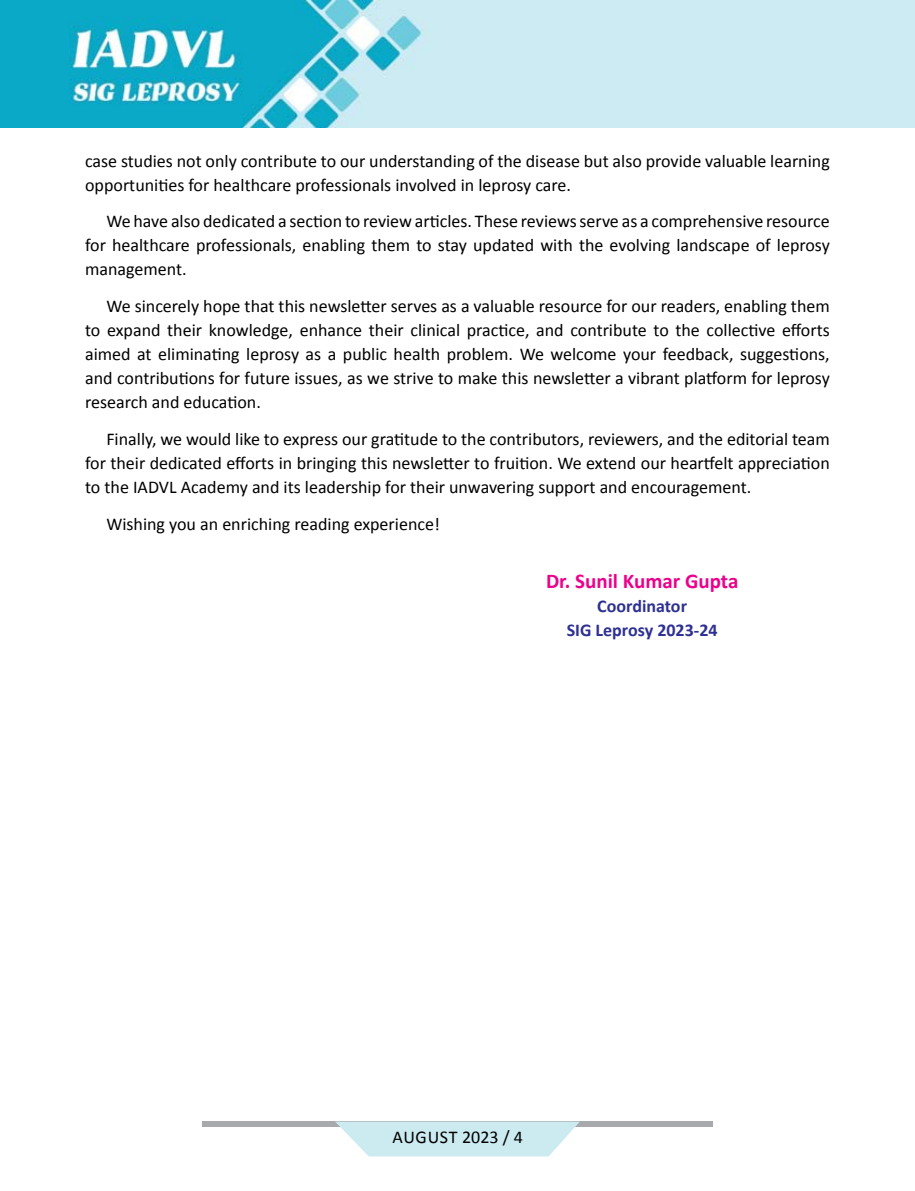
<style>
.page{position:relative;width:915px;height:1191px;background:#fff}
.page>*{position:absolute;margin:0;border:0;box-sizing:border-box;transform-origin:0 0}
.t1{font:700 21px "Calibri";color:#ec008c}
.t2{font:18px/24px "Calibri";color:#000;text-align:justify}
.t3{font:700 18px/24px "Calibri";color:#2e3192;text-align:center}
.t4{font:18px "Calibri";letter-spacing:.03em;color:#000}
</style>
<div class="page">
<div style="left:202px;top:1121px;width:510px;height:6px;background:#a7a9ac"></div>
<svg style="left:335px;top:1121px;width:244px;height:35px"></svg>
<img style="left:0;top:0;width:914px;height:127px">
<p class="t2" style="left:85px;top:149px;width:746px">case studies not only contribute to our understanding of the disease but also provide valuable learning opportunities for healthcare professionals involved in leprosy care.</p>
<p class="t2" style="left:85px;top:209px;width:746px;text-indent:21px">We have also dedicated a section to review articles. These reviews serve as a comprehensive resource for healthcare professionals, enabling them to stay updated with the evolving landscape of leprosy management.</p>
<p class="t2" style="left:85px;top:294px;width:746px;text-indent:21px">We sincerely hope that this newsletter serves as a valuable resource for our readers, enabling them to expand their knowledge, enhance their clinical practice, and contribute to the collective efforts aimed at eliminating leprosy as a public health problem. We welcome your feedback, suggestions, and contributions for future issues, as we strive to make this newsletter a vibrant platform for leprosy research and education.</p>
<p class="t2" style="left:85px;top:427px;width:746px;text-indent:21px">Finally, we would like to express our gratitude to the contributors, reviewers, and the editorial team for their dedicated efforts in bringing this newsletter to fruition. We extend our heartfelt appreciation to the IADVL Academy and its leadership for their unwavering support and encouragement.</p>
<p class="t2" style="left:106px;top:512px;width:335px">Wishing you an enriching reading experience!</p>
<p class="t1" style="left:546px;top:567px;width:194px">Dr. Sunil Kumar Gupta</p>
<p class="t3" style="left:566px;top:594px;width:152px">Coordinator<br>SIG Leprosy 2023-24</p>
<p class="t4" style="left:392px;top:1125px;width:132px">august 2023 / 4</p>
</div>
